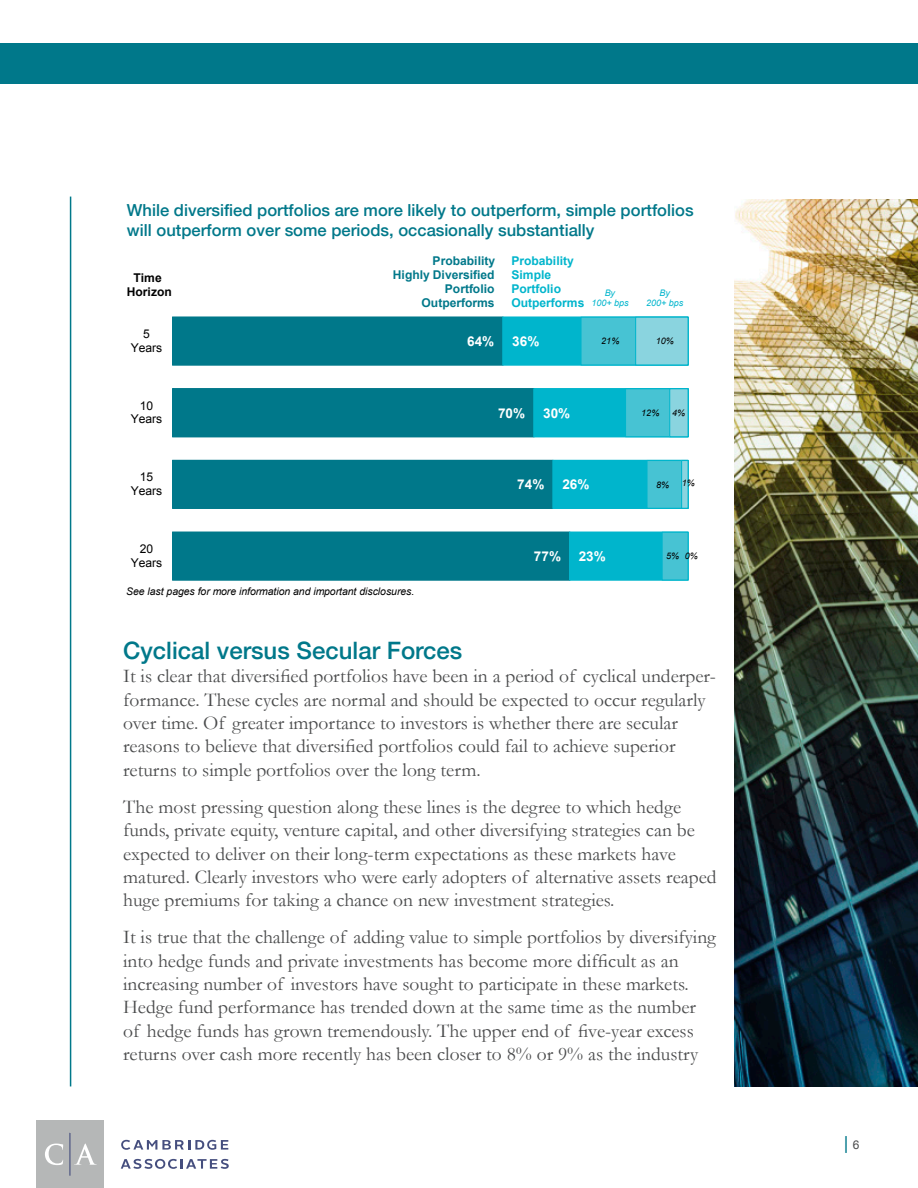
<style>
.page{position:relative;width:918px;height:1188px;background:#fff}
.page>*{position:absolute;margin:0;border:0;box-sizing:border-box;transform-origin:0 0}
.InDesign_Header{font:500 24px "Helvetica Neue LT";color:#00788a}
.InDesign_Body{font:19.5px/23.4px "Garamond";color:#4a4b4c}
.t1{font:18px "Arial";color:#00788a}
.t2{font:500 16.65px/20.9px "Helvetica Neue LT";color:#00788a}
.t3{font:700 13.5px "Arial";letter-spacing:.005em;color:#fff}
.t4{font:700 12.15px/13.8px "Arial";color:#00788a;text-align:right}
.t5{font:700 12.15px/13.8px "Arial";color:#00b5cc}
.t6{font:12.15px/14px "Arial";letter-spacing:-.005em;color:#000;text-align:center}
.t7{font:700 12.15px/13.6px "Arial";color:#000;text-align:center}
.t8{font:italic 10.5px "Arial";letter-spacing:-.005em;color:#000}
.t9{font:italic 9px "Arial";color:#000}
.t10{font:italic 9px/10.2px "Arial";letter-spacing:.005em;color:#00b5cc;text-align:center}
.s1{font-size:12px;color:#4a4b4c}
</style>
<div class="page">
<div style="left:36px;top:1120px;width:68px;height:68px;background:#b5b7b7"></div>
<svg style="left:45px;top:1144px;width:18px;height:21px"></svg>
<svg style="left:74px;top:1144px;width:23px;height:21px"></svg>
<svg style="left:121px;top:1140px;width:107px;height:10px"></svg>
<svg style="left:121px;top:1159px;width:108px;height:10px"></svg>
<hr style="left:70px;top:1133px;width:1px;height:43px;background:#454e7e">
<div style="left:0;top:44px;width:918px;height:40px;background:#00788a"></div>
<hr style="left:70px;top:197px;width:1px;height:889px;background:#00788a">
<img style="left:734px;top:200px;width:184px;height:886px">
<div style="left:173px;top:532px;width:397px;height:48px;background:#00788a"></div>
<div style="left:173px;top:532px;width:398px;height:49px;border:1px solid #00788a"></div>
<div style="left:173px;top:461px;width:380px;height:47px;background:#00788a"></div>
<div style="left:173px;top:460px;width:381px;height:49px;border:1px solid #00788a"></div>
<div style="left:173px;top:389px;width:361px;height:48px;background:#00788a"></div>
<div style="left:173px;top:388px;width:362px;height:49px;border:1px solid #00788a"></div>
<div style="left:173px;top:317px;width:330px;height:48px;background:#00788a"></div>
<div style="left:173px;top:316px;width:331px;height:50px;border:1px solid #00788a"></div>
<div style="left:570px;top:532px;width:118px;height:48px;background:#00b5cc"></div>
<div style="left:569px;top:532px;width:120px;height:49px;border:1px solid #00b5cc"></div>
<div style="left:553px;top:461px;width:135px;height:47px;background:#00b5cc"></div>
<div style="left:552px;top:460px;width:137px;height:49px;border:1px solid #00b5cc"></div>
<div style="left:534px;top:389px;width:154px;height:48px;background:#00b5cc"></div>
<div style="left:533px;top:388px;width:156px;height:49px;border:1px solid #00b5cc"></div>
<div style="left:503px;top:317px;width:185px;height:48px;background:#00b5cc"></div>
<div style="left:502px;top:316px;width:187px;height:50px;border:1px solid #00b5cc"></div>
<div style="left:662px;top:532px;width:26px;height:48px;background:#47c3d3"></div>
<div style="left:662px;top:532px;width:27px;height:49px;border:1px solid #00b5cc"></div>
<div style="left:647px;top:461px;width:41px;height:47px;background:#47c3d3"></div>
<div style="left:646px;top:460px;width:43px;height:49px;border:1px solid #00b5cc"></div>
<div style="left:626px;top:389px;width:62px;height:48px;background:#47c3d3"></div>
<div style="left:625px;top:388px;width:64px;height:49px;border:1px solid #00b5cc"></div>
<div style="left:581px;top:317px;width:107px;height:48px;background:#47c3d3"></div>
<div style="left:580px;top:317px;width:109px;height:49px;border:1px solid #00b5cc"></div>
<div style="left:682px;top:461px;width:6px;height:47px;background:#8ad4df"></div>
<div style="left:681px;top:460px;width:8px;height:49px;border:1px solid #00b5cc"></div>
<div style="left:670px;top:389px;width:18px;height:48px;background:#8ad4df"></div>
<div style="left:669px;top:388px;width:20px;height:49px;border:1px solid #00b5cc"></div>
<div style="left:636px;top:317px;width:52px;height:48px;background:#8ad4df"></div>
<div style="left:635px;top:317px;width:54px;height:49px;border:1px solid #00b5cc"></div>
<p class="t2" style="left:127px;top:199px;width:568px">While diversified portfolios are more likely to outperform, simple portfolios will outperform over some periods, occasionally substantially</p>
<p class="t7" style="left:127px;top:271px;width:47px">Time<br>Horizon</p>
<p class="t6" style="left:131px;top:327px;width:33px">5<br>Years</p>
<p class="t6" style="left:131px;top:398px;width:33px">10<br>Years</p>
<p class="t6" style="left:131px;top:470px;width:33px">15<br>Years</p>
<p class="t6" style="left:131px;top:542px;width:33px">20<br>Years</p>
<p class="t4" style="left:393px;top:254px;width:104px">Probability<br>Highly Diversified<br>Portfolio<br>Outperforms</p>
<p class="t5" style="left:511px;top:254px;width:75px">Probability<br>Simple<br>Portfolio<br>Outperforms</p>
<p class="t10" style="left:591px;top:288px;width:39px">By<br>100+ bps</p>
<p class="t10" style="left:646px;top:288px;width:39px">By<br>200+ bps</p>
<p class="t3" style="left:467px;top:332px;width:29px">64%</p>
<p class="t3" style="left:512px;top:332px;width:29px">36%</p>
<p class="t9" style="left:601px;top:335px;width:20px">21%</p>
<p class="t9" style="left:656px;top:335px;width:20px">10%</p>
<p class="t3" style="left:498px;top:404px;width:29px">70%</p>
<p class="t3" style="left:543px;top:404px;width:29px">30%</p>
<p class="t9" style="left:641px;top:407px;width:20px">12%</p>
<p class="t9" style="left:672px;top:407px;width:15px">4%</p>
<p class="t3" style="left:517px;top:475px;width:29px">74%</p>
<p class="t3" style="left:562px;top:475px;width:29px">26%</p>
<p class="t9" style="left:656px;top:479px;width:15px">8%</p>
<p class="t9" style="left:682px;top:477px;width:15px">1%</p>
<p class="t3" style="left:534px;top:547px;width:29px">77%</p>
<p class="t3" style="left:579px;top:547px;width:29px">23%</p>
<p class="t9" style="left:666px;top:550px;width:15px">5%</p>
<p class="t9" style="left:685px;top:550px;width:15px">0%</p>
<p class="t8" style="left:126px;top:584px;width:290px">See last pages for more information and important disclosures.</p>
<p class="InDesign_Header" style="left:123px;top:636px;width:341px">Cyclical versus Secular Forces</p>
<p class="InDesign_Body" style="left:123px;top:664px;width:594px">It is clear that diversified portfolios have been in a period of cyclical underper&shy;formance. These cycles are normal and should be expected to occur regularly over time. Of greater importance to investors is whether there are secular reasons to believe that diversified portfolios could fail to achieve superior returns to simple portfolios over the long term.</p>
<p class="InDesign_Body" style="left:123px;top:794px;width:595px">The most pressing question along these lines is the degree to which hedge funds, private equity, venture capital, and other diversifying strategies can be expected to deliver on their long-term expectations as these markets have matured. Clearly investors who were early adopters of alternative assets reaped huge premiums for taking a chance on new investment strategies.</p>
<p class="InDesign_Body" style="left:123px;top:925px;width:594px">It is true that the challenge of adding value to simple portfolios by diversifying into hedge funds and private investments has become more difficult as an increasing number of investors have sought to participate in these markets.<br>Hedge fund performance has trended down at the same time as the number of hedge funds has grown tremendously. The upper end of five-year excess returns over cash more recently has been closer to 8% or 9% as the industry</p>
<p class="t1" style="left:844px;top:1131px;width:17px">| <span class="s1">6</span></p>
</div>
